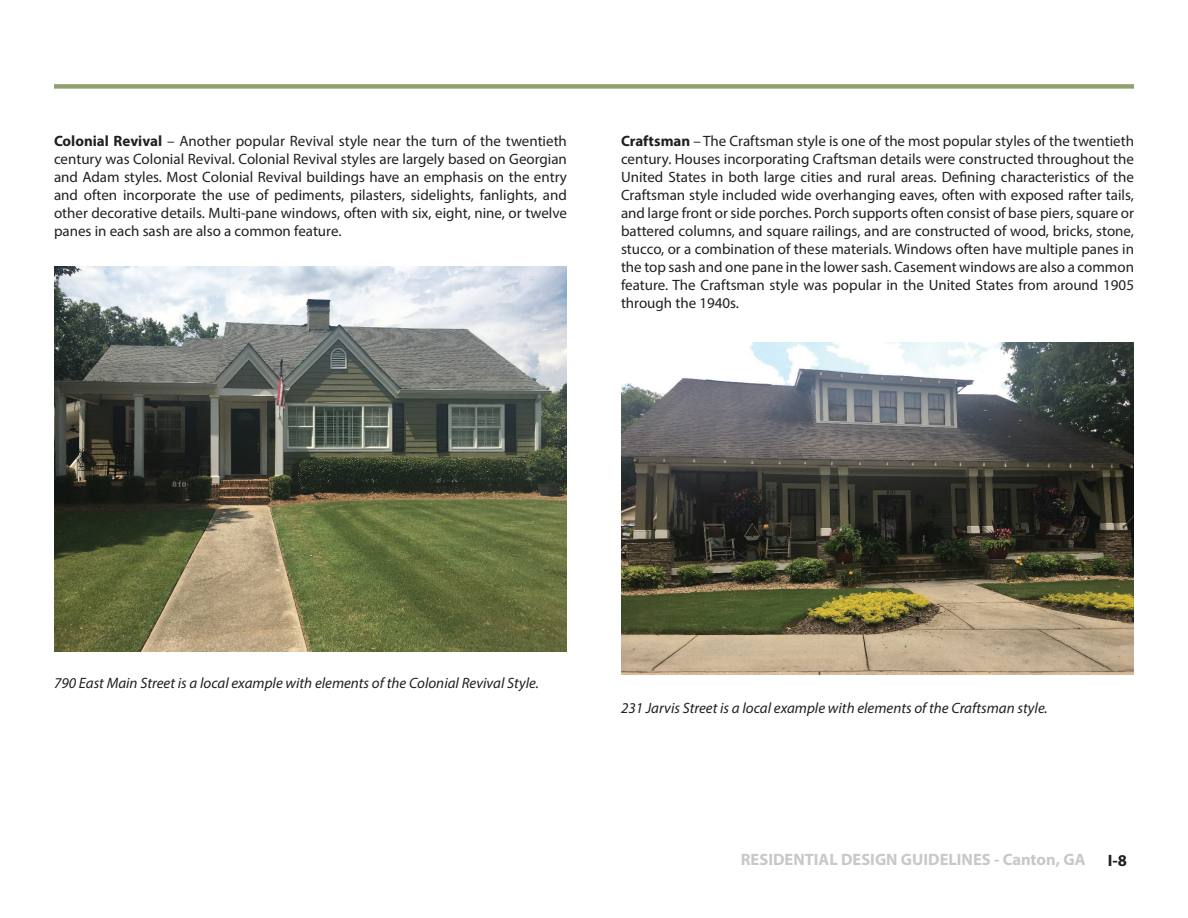
<style>
.page{position:relative;width:1188px;height:918px;background:#fff}
.page>*{position:absolute;margin:0;border:0;box-sizing:border-box;transform-origin:0 0}
.t1{font:700 16.5px "Myriad Pro";color:#c7c8c9}
.t2{font:700 16.5px "Myriad Pro";color:#231f20}
.t3{font:15px/18px "Myriad Pro";color:#231f20;text-align:justify}
.t4{font:italic 15px "Myriad Pro";color:#231f20}
.s1{font-weight:700}
</style>
<div class="page">
<div style="left:54px;top:84px;width:1080px;height:5px;background:#90a16d"></div>
<img style="left:54px;top:267px;width:513px;height:384px">
<img style="left:621px;top:342px;width:513px;height:333px">
<p class="t3" style="left:54px;top:132px;width:515px"><span class="s1">Colonial Revival</span> – Another popular Revival style near the turn of the twentieth century was Colonial Revival. Colonial Revival styles are largely based on Georgian and Adam styles. Most Colonial Revival buildings have an emphasis on the entry and often incorporate the use of pediments, pilasters, sidelights, fanlights, and other decorative details. Multi-pane windows, often with six, eight, nine, or twelve panes in each sash are also a common feature.</p>
<p class="t3" style="left:621px;top:132px;width:515px"><span class="s1">Craftsman</span> – The Craftsman style is one of the most popular styles of the twentieth century. Houses incorporating Craftsman details were constructed throughout the United States in both large cities and rural areas. Defining characteristics of the Craftsman style included wide overhanging eaves, often with exposed rafter tails, and large front or side porches. Porch supports often consist of base piers, square or battered columns, and square railings, and are constructed of wood, bricks, stone, stucco, or a combination of these materials. Windows often have multiple panes in the top sash and one pane in the lower sash. Casement windows are also a common feature. The Craftsman style was popular in the United States from around 1905 through the 1940s.</p>
<p class="t4" style="left:54px;top:674px;width:486px">790 East Main Street is a local example with elements of the Colonial Revival Style.</p>
<p class="t4" style="left:621px;top:699px;width:428px">231 Jarvis Street is a local example with elements of the Craftsman style.</p>
<p class="t1" style="left:741px;top:849px;width:346px">RESIDENTIAL DESIGN GUIDELINES - Canton, GA</p>
<p class="t2" style="left:1108px;top:849px;width:21px">I-8</p>
</div>
